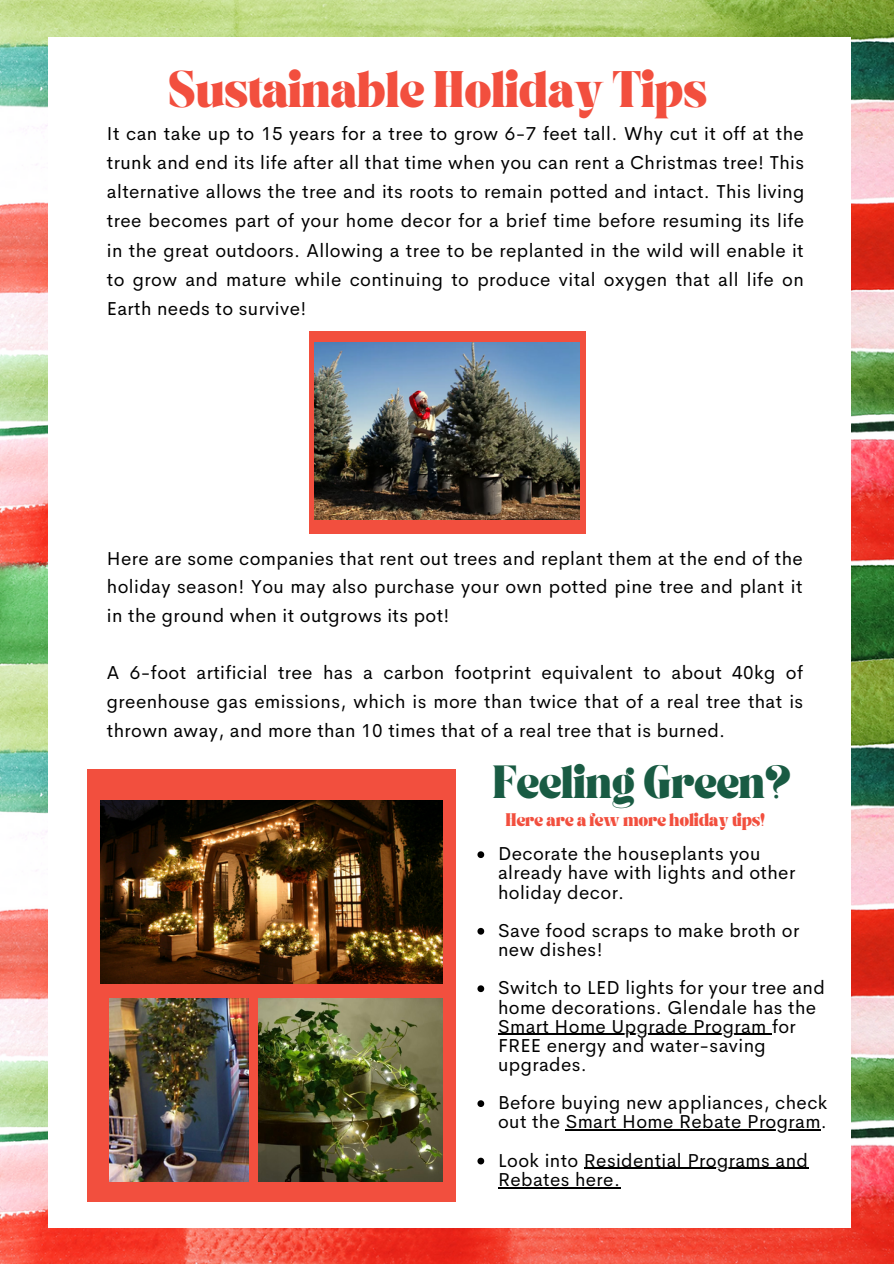
<style>
.page{position:relative;width:894px;height:1264px;background:#fff}
.page>*{position:absolute;margin:0;border:0;box-sizing:border-box;transform-origin:0 0}
.t1{font:700 31.5px "TANASHFORD";letter-spacing:-.02em;color:#f24f3e}
.t2{font:700 28.5px "TANASHFORD";letter-spacing:-.02em;color:#195b43}
.t3{font:18.75px/19.2px "Cerebri Sans";letter-spacing:.02em;color:#000}
.t4{font:700 11.25px "TANASHFORD";letter-spacing:-.02em;color:#f24f3e}
</style>
<div class="page">
<img style="left:0;top:0;width:893px;height:1263px">
<div style="left:49px;top:37px;width:801px;height:1190px;background:#fff"></div>
<div style="left:87px;top:769px;width:368px;height:433px;background:#f24f3e"></div>
<img style="left:109px;top:998px;width:140px;height:183px">
<img style="left:101px;top:800px;width:341px;height:184px">
<img style="left:259px;top:998px;width:183px;height:183px">
<div style="left:309px;top:331px;width:276px;height:202px;background:#f24f3e"></div>
<img style="left:315px;top:342px;width:264px;height:177px">
<svg style="left:477px;top:851px;width:7px;height:7px"></svg>
<svg style="left:477px;top:927px;width:7px;height:7px"></svg>
<svg style="left:477px;top:985px;width:7px;height:7px"></svg>
<hr style="left:498px;top:1033px;width:273px;height:1px;background:#000">
<svg style="left:477px;top:1100px;width:7px;height:6px"></svg>
<hr style="left:565px;top:1129px;width:255px;height:1px;background:#000">
<svg style="left:477px;top:1157px;width:7px;height:7px"></svg>
<hr style="left:583px;top:1167px;width:225px;height:1px;background:#000">
<hr style="left:498px;top:1186px;width:122px;height:2px;background:#000">
<p class="t1" style="left:168px;top:69px;width:540px">Sustainable Holiday Tips</p>
<p class="t3" style="left:107px;top:118px;width:698px;line-height:29.2px;text-align:justify">It can take up to 15 years for a tree to grow 6-7 feet tall. Why cut it off at the trunk and end its life after all that time when you can rent a Christmas tree! This alternative allows the tree and its roots to remain potted and intact. This living tree becomes part of your home decor for a brief time before resuming its life in the great outdoors. Allowing a tree to be replanted in the wild will enable it to grow and mature while continuing to produce vital oxygen that all life on Earth needs to survive!</p>
<p class="t3" style="left:107px;top:543px;width:697px;line-height:28.7px;text-align:justify">Here are some companies that rent out trees and replant them at the end of the holiday season! You may also purchase your own potted pine tree and plant it in the ground when it outgrows its pot!</p>
<p class="t3" style="left:107px;top:658px;width:697px;line-height:28.7px;text-align:justify">A 6-foot artificial tree has a carbon footprint equivalent to about 40kg of greenhouse gas emissions, which is more than twice that of a real tree that is thrown away, and more than 10 times that of a real tree that is burned.</p>
<p class="t2" style="left:492px;top:763px;width:300px">Feeling Green?</p>
<p class="t4" style="left:505px;top:812px;width:261px">Here are a few more holiday tips!</p>
<p class="t3" style="left:498px;top:844px;width:298px">Decorate the houseplants you already have with lights and other holiday decor.</p>
<p class="t3" style="left:498px;top:920px;width:302px">Save food scraps to make broth or new dishes!</p>
<p class="t3" style="left:498px;top:978px;width:328px">Switch to LED lights for your tree and home decorations. Glendale has the<br>Smart Home Upgrade Program for<br>FREE energy and water-saving upgrades.</p>
<p class="t3" style="left:498px;top:1093px;width:331px">Before buying new appliances, check out the Smart Home Rebate Program.</p>
<p class="t3" style="left:498px;top:1150px;width:311px">Look into Residential Programs and<br>Rebates here.</p>
</div>
